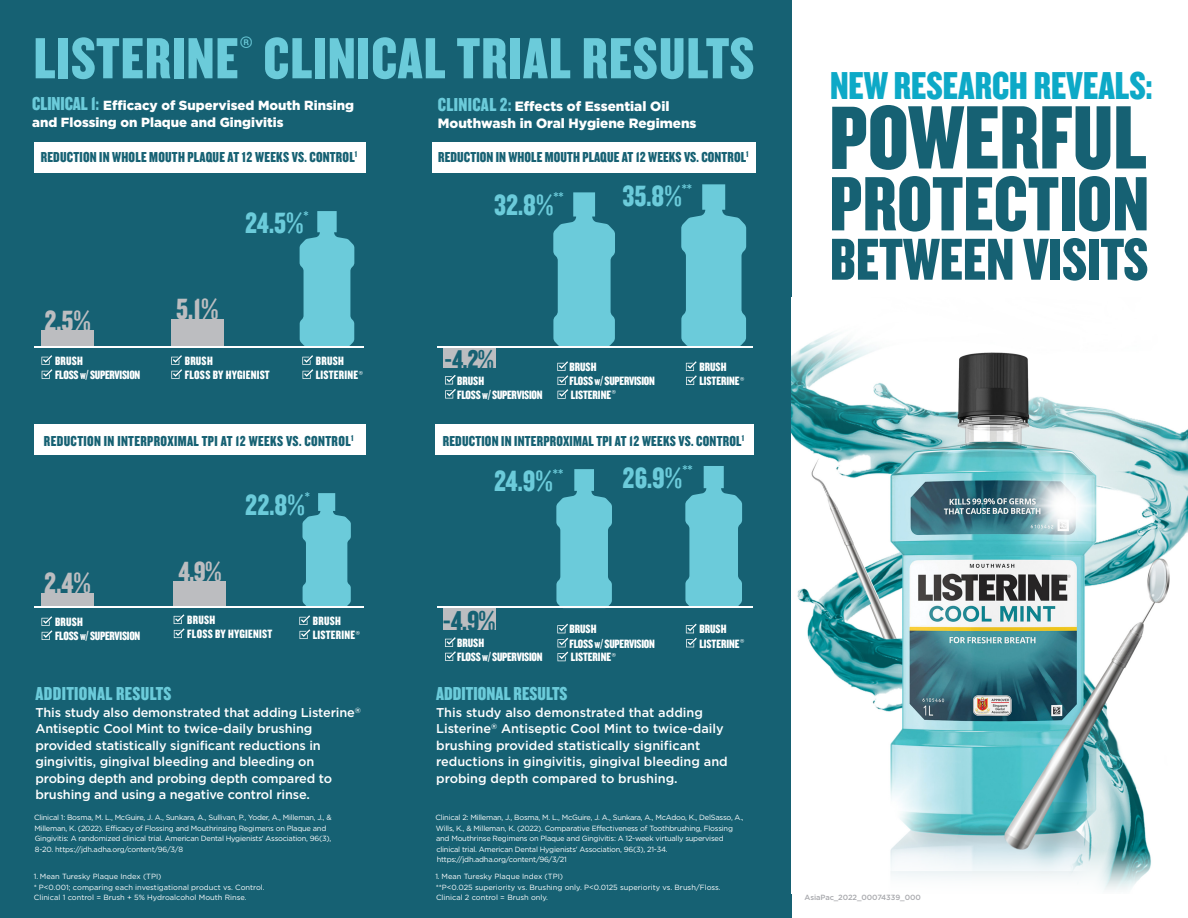
<style>
.page{position:relative;width:1188px;height:918px;background:#fff}
.page>*{position:absolute;margin:0;border:0;box-sizing:border-box;transform-origin:0 0}
.t1{font:93.45px "Knockout 69 Full Liteweight";color:#166173}
.t2{font:79.95px "Knockout 69 Full Liteweight";letter-spacing:.005em;color:#166173}
.t3{font:61.35px "Knockout 69 Full Liteweight";color:#166173}
.t4{font:60.3px "Knockout 69 Full Liteweight";letter-spacing:.02em;color:#6bcbda}
.t5{font:40.5px "Knockout 69 Full Liteweight";color:#0da9c7}
.t6{font:30.45px "Knockout 69 Full Liteweight";color:#6bcbda}
.t7{font:30.45px "Knockout 69 Full Liteweight";color:#bcbdc0}
.t8{font:29.85px "Knockout 69 Full Liteweight";color:#166173}
.t9{font:28.8px "Knockout 69 Full Liteweight";color:#bcbdc0}
.t10{font:28.2px "Knockout 69 Full Liteweight";color:#166173}
.t11{font:19.5px "Knockout 69 Full Liteweight";letter-spacing:.005em;color:#6bcbda}
.t12{font:15px "Knockout 69 Full Liteweight";letter-spacing:.015em;color:#166173}
.t13{font:900 13.5px/16.5px "Gotham HTF";color:#fff}
.t14{font:900 13.2px/16.5px "Gotham HTF";color:#fff}
.t15{font:500 12.75px/16.5px "Gotham HTF";letter-spacing:-.01em;color:#fff}
.t16{font:12.6px "Knockout 69 Full Liteweight";letter-spacing:-.02em;color:#fff}
.t17{font:12.6px "Knockout 69 Full Liteweight";color:#fff}
.t18{font:12.6px "Knockout 69 Full Liteweight";letter-spacing:.02em;color:#fff}
.t19{font:7.5px/10.5px "Gotham HTF";letter-spacing:-.03em;color:#fff}
.t20{font:7.5px/10.5px "Gotham HTF";color:#fff}
.t21{font:500 7.5px "Gotham HTF";letter-spacing:-.01em;color:#a8a9ad}
.s1{font-family:"Knockout 69 Full Liteweight";font-weight:400;font-size:19.5px;color:#6bcbda}
.s2{font-size:11.85px}
.s3{font-size:11.4px}
</style>
<div class="page">
<div style="left:0;top:0;width:791px;height:918px;background:#166173"></div>
<img style="left:791px;top:333px;width:397px;height:511px">
<svg style="left:890px;top:844px;width:261px;height:46px"></svg>
<svg style="left:300px;top:211px;width:54px;height:135px"></svg>
<svg style="left:302px;top:355px;width:11px;height:24px"></svg>
<div style="left:171px;top:319px;width:52px;height:27px;background:#bcbdc0"></div>
<svg style="left:171px;top:355px;width:11px;height:24px"></svg>
<svg style="left:685px;top:466px;width:57px;height:141px"></svg>
<svg style="left:556px;top:469px;width:56px;height:138px"></svg>
<div style="left:443px;top:608px;width:53px;height:22px;background:#bcbdc0"></div>
<svg style="left:686px;top:624px;width:11px;height:23px"></svg>
<svg style="left:445px;top:637px;width:11px;height:24px"></svg>
<svg style="left:557px;top:624px;width:11px;height:37px"></svg>
<svg style="left:681px;top:184px;width:65px;height:162px"></svg>
<svg style="left:553px;top:192px;width:62px;height:154px"></svg>
<div style="left:435px;top:424px;width:319px;height:31px;background:#fff"></div>
<svg style="left:686px;top:361px;width:11px;height:24px"></svg>
<div style="left:443px;top:346px;width:53px;height:22px;background:#bcbdc0"></div>
<svg style="left:445px;top:375px;width:11px;height:24px"></svg>
<svg style="left:557px;top:361px;width:11px;height:38px"></svg>
<div style="left:432px;top:142px;width:324px;height:30px;background:#fff"></div>
<div style="left:34px;top:424px;width:331px;height:31px;background:#fff"></div>
<div style="left:34px;top:142px;width:331px;height:30px;background:#fff"></div>
<svg style="left:302px;top:493px;width:49px;height:114px"></svg>
<svg style="left:299px;top:615px;width:11px;height:24px"></svg>
<div style="left:173px;top:581px;width:53px;height:26px;background:#bcbdc0"></div>
<svg style="left:174px;top:614px;width:11px;height:24px"></svg>
<div style="left:41px;top:331px;width:53px;height:15px;background:#bcbdc0"></div>
<svg style="left:41px;top:355px;width:11px;height:24px"></svg>
<div style="left:41px;top:593px;width:53px;height:14px;background:#bcbdc0"></div>
<svg style="left:41px;top:616px;width:11px;height:24px"></svg>
<hr style="left:437px;top:346px;width:315px;height:1px;background:#fff">
<hr style="left:34px;top:346px;width:330px;height:1px;background:#fff">
<hr style="left:437px;top:607px;width:315px;height:1px;background:#fff">
<hr style="left:34px;top:607px;width:330px;height:1px;background:#fff">
<h3 class="t4" style="left:34px;top:21px;width:722px">LISTERINE<sup>®</sup> CLINICAL TRIAL RESULTS</h3>
<h3 class="t14" style="left:32px;top:97px;width:324px"><span class="s1">CLINICAL 1:</span> Efficacy of Supervised Mouth Rinsing and Flossing on Plaque and Gingivitis</h3>
<h3 class="t12" style="left:41px;top:148px;width:318px">REDUCTION IN WHOLE MOUTH PLAQUE AT 12 WEEKS VS. CONTROL<sup>1</sup></h3>
<h3 class="t7" style="left:44px;top:301px;width:48px">2.5%</h3>
<h3 class="t16" style="left:55px;top:367px;width:87px">FLOSS <span class="s2">w</span>/ SUPERVISION</h3>
<h3 class="t17" style="left:55px;top:353px;width:29px">BRUSH</h3>
<h3 class="t7" style="left:176px;top:290px;width:44px">5.1%</h3>
<h3 class="t17" style="left:185px;top:353px;width:29px">BRUSH</h3>
<h3 class="t6" style="left:245px;top:204px;width:65px">24.5%<sup>*</sup></h3>
<h3 class="t17" style="left:316px;top:353px;width:29px">BRUSH</h3>
<h3 class="t18" style="left:185px;top:367px;width:86px">FLOSS BY HYGIENIST</h3>
<h3 class="t18" style="left:316px;top:367px;width:49px">LISTERINE<span class="s3">®</span></h3>
<h3 class="t12" style="left:44px;top:431px;width:311px">REDUCTION IN INTERPROXIMAL TPI AT 12 WEEKS VS. CONTROL<sup>1</sup></h3>
<h3 class="t7" style="left:44px;top:564px;width:48px">2.4%</h3>
<h3 class="t16" style="left:55px;top:628px;width:87px">FLOSS <span class="s2">w</span>/ SUPERVISION</h3>
<h3 class="t17" style="left:55px;top:614px;width:29px">BRUSH</h3>
<h3 class="t9" style="left:179px;top:554px;width:45px">4.9%</h3>
<h3 class="t17" style="left:187px;top:612px;width:29px">BRUSH</h3>
<h3 class="t6" style="left:245px;top:485px;width:66px">22.8%<sup>*</sup></h3>
<h3 class="t17" style="left:313px;top:613px;width:29px">BRUSH</h3>
<h3 class="t18" style="left:187px;top:626px;width:86px">FLOSS BY HYGIENIST</h3>
<h3 class="t18" style="left:313px;top:627px;width:49px">LISTERINE<span class="s3">®</span></h3>
<h3 class="t11" style="left:35px;top:682px;width:138px">ADDITIONAL RESULTS</h3>
<p class="t15" style="left:35px;top:704px;width:327px">This study also demonstrated that adding Listerine<sup>® </sup>Antiseptic Cool Mint to twice-daily brushing provided statistically significant reductions in gingivitis, gingival bleeding and bleeding on probing depth and probing depth compared to brushing and using a negative control rinse.</p>
<p class="t19" style="left:34px;top:812px;width:299px">Clinical 1: Bosma, M. L., McGuire, J. A., Sunkara, A., Sullivan, P., Yoder, A., Milleman, J., &amp; Milleman, K. (2022). Efficacy of Flossing and Mouthrinsing Regimens on Plaque and Gingivitis: A randomized clinical trial. American Dental Hygienists' Association, 96(3), 8-20. https://jdh.adha.org/content/96/3/8</p>
<p class="t20" style="left:34px;top:871px;width:232px">1. Mean Turesky Plaque Index (TPI)<br>* P&lt;0.001; comparing each investigational product vs. Control.<br>Clinical 1 control = Brush + 5% Hydroalcohol Mouth Rinse.</p>
<h3 class="t13" style="left:438px;top:98px;width:260px"><span class="s1">CLINICAL 2:</span> Effects of Essential Oil<br>Mouthwash in Oral Hygiene Regimens</h3>
<h3 class="t12" style="left:438px;top:148px;width:312px">REDUCTION IN WHOLE MOUTH PLAQUE AT 12 WEEKS VS. CONTROL<sup>1</sup></h3>
<h3 class="t6" style="left:494px;top:185px;width:71px">32.8%<sup>**</sup></h3>
<h3 class="t6" style="left:623px;top:177px;width:71px">35.8%<sup>**</sup></h3>
<h3 class="t10" style="left:445px;top:342px;width:50px">-4.2%</h3>
<h3 class="t17" style="left:570px;top:359px;width:28px">BRUSH</h3>
<h3 class="t17" style="left:571px;top:387px;width:46px">LISTERINE<span class="s3">®</span></h3>
<h3 class="t17" style="left:457px;top:372px;width:28px">BRUSH</h3>
<h3 class="t16" style="left:570px;top:373px;width:87px">FLOSS <span class="s2">w</span>/ SUPERVISION</h3>
<h3 class="t16" style="left:457px;top:387px;width:87px">FLOSS <span class="s2">w</span>/ SUPERVISION</h3>
<h3 class="t17" style="left:699px;top:359px;width:28px">BRUSH</h3>
<h3 class="t17" style="left:699px;top:373px;width:46px">LISTERINE<span class="s3">®</span></h3>
<h3 class="t12" style="left:443px;top:431px;width:303px">REDUCTION IN INTERPROXIMAL TPI AT 12 WEEKS VS. CONTROL<sup>1</sup></h3>
<h3 class="t6" style="left:494px;top:462px;width:71px">24.9%<sup>**</sup></h3>
<h3 class="t6" style="left:623px;top:458px;width:72px">26.9%<sup>**</sup></h3>
<h3 class="t8" style="left:443px;top:602px;width:54px">-4.9%</h3>
<h3 class="t17" style="left:570px;top:621px;width:28px">BRUSH</h3>
<h3 class="t17" style="left:571px;top:649px;width:46px">LISTERINE<span class="s3">®</span></h3>
<h3 class="t17" style="left:457px;top:635px;width:28px">BRUSH</h3>
<h3 class="t16" style="left:570px;top:635px;width:87px">FLOSS <span class="s2">w</span>/ SUPERVISION</h3>
<h3 class="t16" style="left:457px;top:649px;width:87px">FLOSS <span class="s2">w</span>/ SUPERVISION</h3>
<h3 class="t17" style="left:699px;top:621px;width:28px">BRUSH</h3>
<h3 class="t17" style="left:699px;top:635px;width:46px">LISTERINE<span class="s3">®</span></h3>
<h3 class="t11" style="left:436px;top:682px;width:133px">ADDITIONAL RESULTS</h3>
<h3 class="t15" style="left:436px;top:704px;width:293px">This study also demonstrated that adding Listerine<sup>®</sup> Antiseptic Cool Mint to twice-daily brushing provided statistically significant reductions in gingivitis, gingival bleeding and probing depth compared to brushing.</h3>
<p class="t19" style="left:435px;top:812px;width:310px">Clinical 2: Milleman, J., Bosma, M. L., McGuire, J. A., Sunkara, A., McAdoo, K., DelSasso, A., Wills, K., &amp; Milleman, K. (2022). Comparative Effectiveness of Toothbrushing, Flossing and Mouthrinse Regimens on Plaque and Gingivitis: A 12-week virtually supervised clinical trial. American Dental Hygienists' Association, 96(3), 21-34. https://jdh.adha.org/content/96/3/21</p>
<p class="t20" style="left:435px;top:871px;width:287px">1. Mean Turesky Plaque Index (TPI)<br>**P&lt;0.025 superiority vs. Brushing only. P&lt;0.0125 superiority vs. Brush/Floss.<br>Clinical 2 control = Brush only.</p>
<h3 class="t5" style="left:830px;top:60px;width:324px">NEW RESEARCH REVEALS:</h3>
<h1 class="t1" style="left:829px;top:79px;width:319px">POWERFUL</h1>
<h2 class="t2" style="left:829px;top:154px;width:321px">PROTECTION</h2>
<h3 class="t3" style="left:830px;top:221px;width:320px">BETWEEN VISITS</h3>
<p class="t21" style="left:805px;top:893px;width:118px">AsiaPac_2022_00074339_000</p>
</div>
